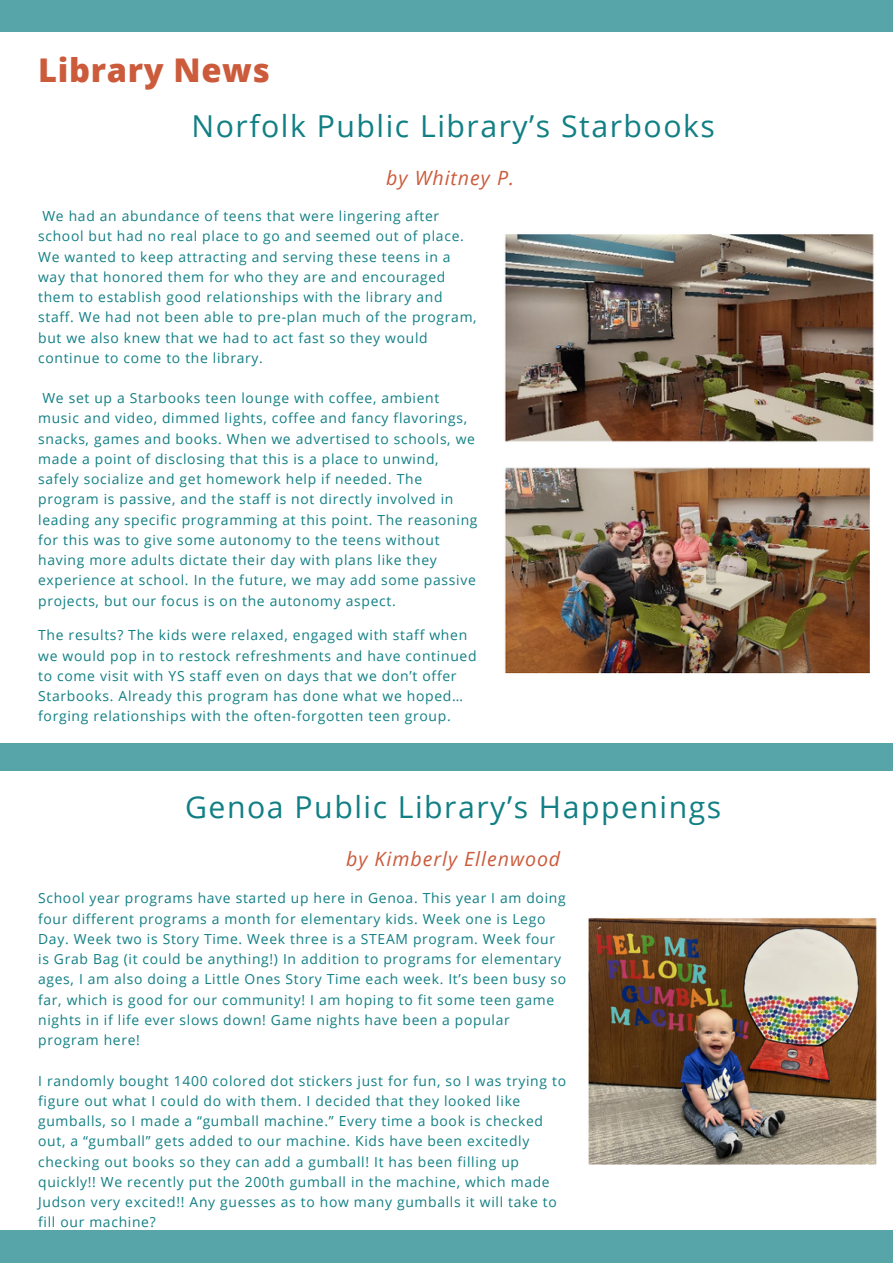
<style>
.page{position:relative;width:893px;height:1264px;background:#fff}
.page>*{position:absolute;margin:0;border:0;box-sizing:border-box;transform-origin:0 0}
.t1{font:800 32.7px "Open Sans";letter-spacing:.02em;color:#cb5b3b}
.t2{font:30.15px "Open Sans";letter-spacing:.05em;color:#117f84}
.t3{font:italic 19.65px "Open Sans";letter-spacing:.05em;color:#cb5b3b}
.t4{font:13.95px/20.2px "Open Sans";letter-spacing:.05em;color:#117f84}
.t5{font:13.8px/20.2px "Open Sans";letter-spacing:.05em;color:#117f84}
</style>
<div class="page">
<div style="left:0;top:0;width:892px;height:32px;background:#58a5a9"></div>
<div style="left:0;top:1230px;width:892px;height:32px;background:#58a5a9"></div>
<div style="left:0;top:743px;width:892px;height:27px;background:#58a5a9"></div>
<img style="left:504px;top:234px;width:370px;height:440px">
<img style="left:588px;top:918px;width:289px;height:246px">
<p class="t1" style="left:38px;top:47px;width:233px">Library News</p>
<p class="t2" style="left:191px;top:105px;width:525px">Norfolk Public Library’s Starbooks</p>
<p class="t3" style="left:386px;top:164px;width:129px">by Whitney P.</p>
<p class="t5" style="left:38px;top:205px;width:440px;text-indent:4px">We had an abundance of teens that were lingering after school but had no real place to go and seemed out of place.<br>We wanted to keep attracting and serving these teens in a way that honored them for who they are and encouraged them to establish good relationships with the library and staff. We had not been able to pre-plan much of the program, but we also knew that we had to act fast so they would continue to come to the library.</p>
<p class="t5" style="left:38px;top:388px;width:441px;text-indent:4px">We set up a Starbooks teen lounge with coffee, ambient music and video, dimmed lights, coffee and fancy flavorings, snacks, games and books. When we advertised to schools, we made a point of disclosing that this is a place to unwind, safely socialize and get homework help if needed. The program is passive, and the staff is not directly involved in leading any specific programming at this point. The reasoning for this was to give some autonomy to the teens without having more adults dictate their day with plans like they experience at school. In the future, we may add some passive projects, but our focus is on the autonomy aspect.</p>
<p class="t4" style="left:38px;top:625px;width:440px">The results? The kids were relaxed, engaged with staff when we would pop in to restock refreshments and have continued to come visit with YS staff even on days that we don’t offer Starbooks. Already this program has done what we hoped… forging relationships with the often-forgotten teen group.</p>
<p class="t2" style="left:185px;top:786px;width:537px">Genoa Public Library’s Happenings</p>
<p class="t3" style="left:346px;top:845px;width:216px">by Kimberly Ellenwood</p>
<p class="t5" style="left:38px;top:887px;width:529px">School year programs have started up here in Genoa. This year I am doing four different programs a month for elementary kids. Week one is Lego Day. Week two is Story Time. Week three is a STEAM program. Week four is Grab Bag (it could be anything!) In addition to programs for elementary ages, I am also doing a Little Ones Story Time each week. It’s been busy so far, which is good for our community! I am hoping to fit some teen game nights in if life ever slows down! Game nights have been a popular program here!</p>
<p class="t5" style="left:38px;top:1070px;width:529px">I randomly bought 1400 colored dot stickers just for fun, so I was trying to figure out what I could do with them. I decided that they looked like gumballs, so I made a “gumball machine.” Every time a book is checked out, a “gumball” gets added to our machine. Kids have been excitedly checking out books so they can add a gumball! It has been filling up quickly!! We recently put the 200th gumball in the machine, which made Judson very excited!! Any guesses as to how many gumballs it will take to fill our machine?</p>
</div>
